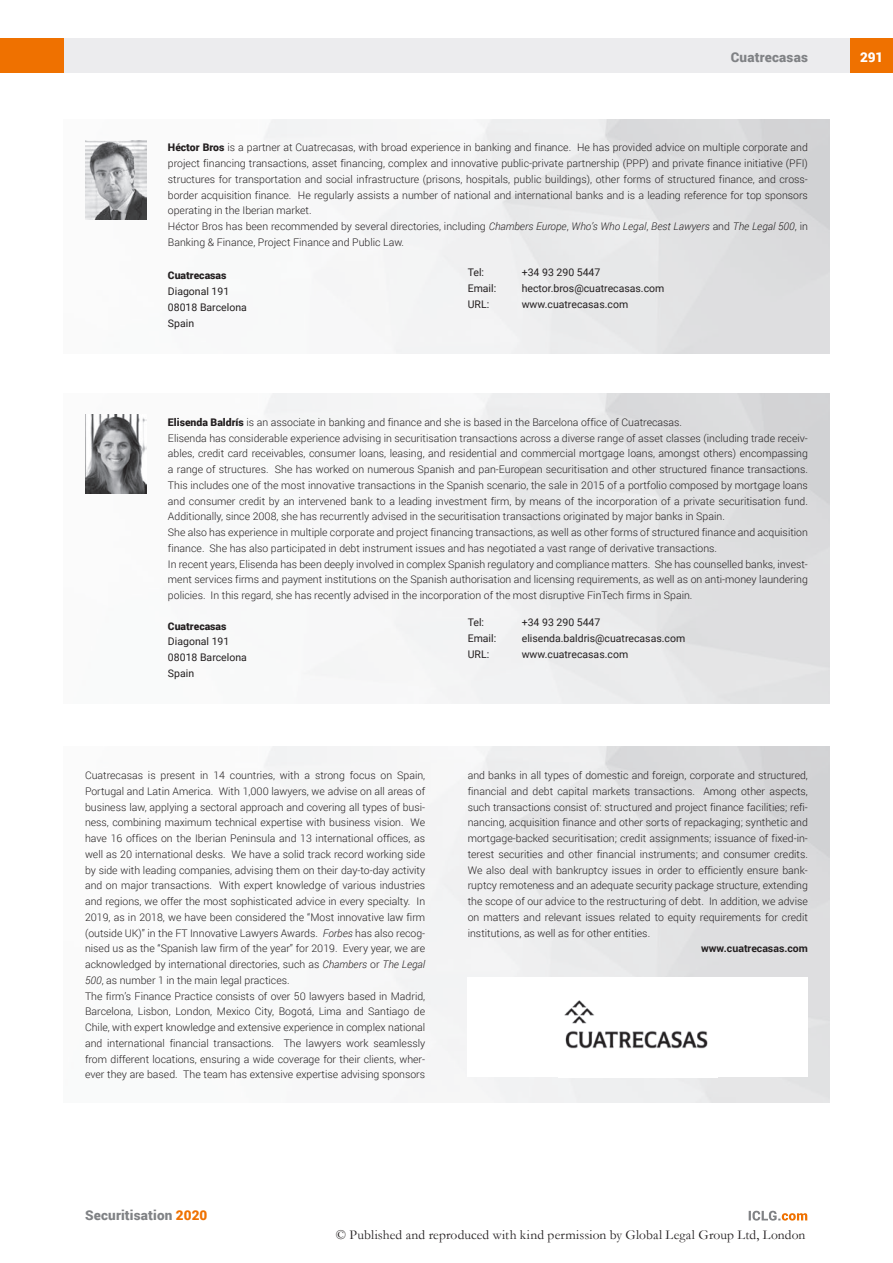
<style>
.page{position:relative;width:893px;height:1263px;background:#fff}
.page>*{position:absolute;margin:0;border:0;box-sizing:border-box;transform-origin:0 0}
.t1{font:13.5px "Garamond";letter-spacing:.01em;color:#231f20}
.t2{font:900 13.5px "Roboto";letter-spacing:.015em;color:#808285}
.t3{font:900 13.5px "Roboto";color:#fff}
.t4{font:300 10.5px/15.8px "Roboto";color:#231f20}
.t5{font:10.5px/15.8px "Roboto";color:#231f20}
.t6{font:900 10.5px "Roboto";color:#231f20}
.t7{font:700 10.5px "Roboto";color:#231f20}
.s1{font-weight:900}
.s2{font-style:italic}
.s3{color:#ef7100}
</style>
<div class="page">
<div style="left:64px;top:38px;width:786px;height:34px;background:#ececee"></div>
<div style="left:850px;top:38px;width:43px;height:34px;background:#ef7100"></div>
<div style="left:0;top:38px;width:64px;height:34px;background:#ef7100"></div>
<svg style="left:749px;top:1211px;width:58px;height:9px"></svg>
<img style="left:85px;top:119px;width:744px;height:234px">
<img style="left:85px;top:140px;width:61px;height:79px">
<img style="left:85px;top:394px;width:744px;height:310px">
<img style="left:85px;top:415px;width:61px;height:78px">
<img style="left:564px;top:1000px;width:144px;height:49px">
<p class="t2" style="left:731px;top:48px;width:79px">Cuatrecasas</p>
<p class="t4" style="left:168px;top:139px;width:641px"><span class="s1">Héctor Bros</span> is a partner at Cuatrecasas, with broad experience in banking and finance. He has provided advice on multiple corporate and project financing transactions, asset financing, complex and innovative public-private partnership (PPP) and private finance initiative (PFI) structures for transportation and social infrastructure (prisons, hospitals, public buildings), other forms of structured finance, and cross&shy;border acquisition finance. He regularly assists a number of national and international banks and is a leading reference for top sponsors operating in the Iberian market.<br>Héctor Bros has been recommended by several directories, including <span class="s2">Chambers Europe</span>, <span class="s2">Who’s Who Legal</span>, <span class="s2">Best Lawyers</span> and <span class="s2">The Legal 500</span>, in Banking &amp; Finance, Project Finance and Public Law.</p>
<p class="t6" style="left:168px;top:268px;width:60px">Cuatrecasas</p>
<p class="t5" style="left:168px;top:283px;width:80px">Diagonal 191<br>08018 Barcelona<br>Spain</p>
<p class="t5" style="left:468px;top:264px;width:18px">Tel:</p>
<p class="t5" style="left:522px;top:264px;width:80px">+34 93 290 5447</p>
<p class="t5" style="left:468px;top:280px;width:30px">Email:</p>
<p class="t5" style="left:522px;top:280px;width:144px">hector.bros@cuatrecasas.com</p>
<p class="t5" style="left:468px;top:296px;width:23px">URL:</p>
<p class="t5" style="left:522px;top:296px;width:108px">www.cuatrecasas.com</p>
<p class="t4" style="left:168px;top:414px;width:641px"><span class="s1">Elisenda Baldrís</span> is an associate in banking and finance and she is based in the Barcelona office of Cuatrecasas.<br>Elisenda has considerable experience advising in securitisation transactions across a diverse range of asset classes (including trade receiv&shy;ables, credit card receivables, consumer loans, leasing, and residential and commercial mortgage loans, amongst others) encompassing a range of structures. She has worked on numerous Spanish and pan-European securitisation and other structured finance transactions.<br>This includes one of the most innovative transactions in the Spanish scenario, the sale in 2015 of a portfolio composed by mortgage loans and consumer credit by an intervened bank to a leading investment firm, by means of the incorporation of a private securitisation fund.<br>Additionally, since 2008, she has recurrently advised in the securitisation transactions originated by major banks in Spain.<br>She also has experience in multiple corporate and project financing transactions, as well as other forms of structured finance and acquisition finance. She has also participated in debt instrument issues and has negotiated a vast range of derivative transactions.<br>In recent years, Elisenda has been deeply involved in complex Spanish regulatory and compliance matters. She has counselled banks, invest&shy;ment services firms and payment institutions on the Spanish authorisation and licensing requirements, as well as on anti-money laundering policies. In this regard, she has recently advised in the incorporation of the most disruptive FinTech firms in Spain.</p>
<p class="t6" style="left:168px;top:618px;width:60px">Cuatrecasas</p>
<p class="t5" style="left:168px;top:633px;width:80px">Diagonal 191<br>08018 Barcelona<br>Spain</p>
<p class="t5" style="left:468px;top:614px;width:18px">Tel:</p>
<p class="t5" style="left:522px;top:614px;width:80px">+34 93 290 5447</p>
<p class="t5" style="left:468px;top:630px;width:30px">Email:</p>
<p class="t5" style="left:522px;top:630px;width:165px">elisenda.baldris@cuatrecasas.com</p>
<p class="t5" style="left:468px;top:646px;width:23px">URL:</p>
<p class="t5" style="left:522px;top:646px;width:108px">www.cuatrecasas.com</p>
<p class="t4" style="left:85px;top:767px;width:342px">Cuatrecasas is present in 14 countries, with a strong focus on Spain, Portugal and Latin America. With 1,000 lawyers, we advise on all areas of business law, applying a sectoral approach and covering all types of busi&shy;ness, combining maximum technical expertise with business vision. We have 16 offices on the Iberian Peninsula and 13 international offices, as well as 20 international desks. We have a solid track record working side by side with leading companies, advising them on their day-to-day activity and on major transactions. With expert knowledge of various industries and regions, we offer the most sophisticated advice in every specialty. In 2019, as in 2018, we have been considered the “Most innovative law firm (outside UK)” in the FT Innovative Lawyers Awards. <span class="s2">Forbes</span> has also recog&shy;nised us as the “Spanish law firm of the year” for 2019. Every year, we are acknowledged by international directories, such as <span class="s2">Chambers</span> or <span class="s2">The Legal 500</span>, as number 1 in the main legal practices.<br>The firm’s Finance Practice consists of over 50 lawyers based in Madrid, Barcelona, Lisbon, London, Mexico City, Bogotá, Lima and Santiago de Chile, with expert knowledge and extensive experience in complex national and international financial transactions. The lawyers work seamlessly from different locations, ensuring a wide coverage for their clients, wher&shy;ever they are based. The team has extensive expertise advising sponsors</p>
<p class="t4" style="left:468px;top:767px;width:342px;text-align:justify">and banks in all types of domestic and foreign, corporate and structured, financial and debt capital markets transactions. Among other aspects, such transactions consist of: structured and project finance facilities; refi&shy;nancing, acquisition finance and other sorts of repackaging; synthetic and mortgage-backed securitisation; credit assignments; issuance of fixed-in&shy;terest securities and other financial instruments; and consumer credits.<br>We also deal with bankruptcy issues in order to efficiently ensure bank&shy;ruptcy remoteness and an adequate security package structure, extending the scope of our advice to the restructuring of debt. In addition, we advise on matters and relevant issues related to equity requirements for credit institutions, as well as for other entities.</p>
<p class="t7" style="left:701px;top:941px;width:108px">www.cuatrecasas.com</p>
<p class="t2" style="left:85px;top:1206px;width:124px">Securitisation <span class="s3">2020</span></p>
<p class="t1" style="left:336px;top:1225px;width:471px">© Published and reproduced with kind permission by Global Legal Group Ltd, London</p>
<p class="t3" style="left:860px;top:48px;width:25px">291</p>
</div>
